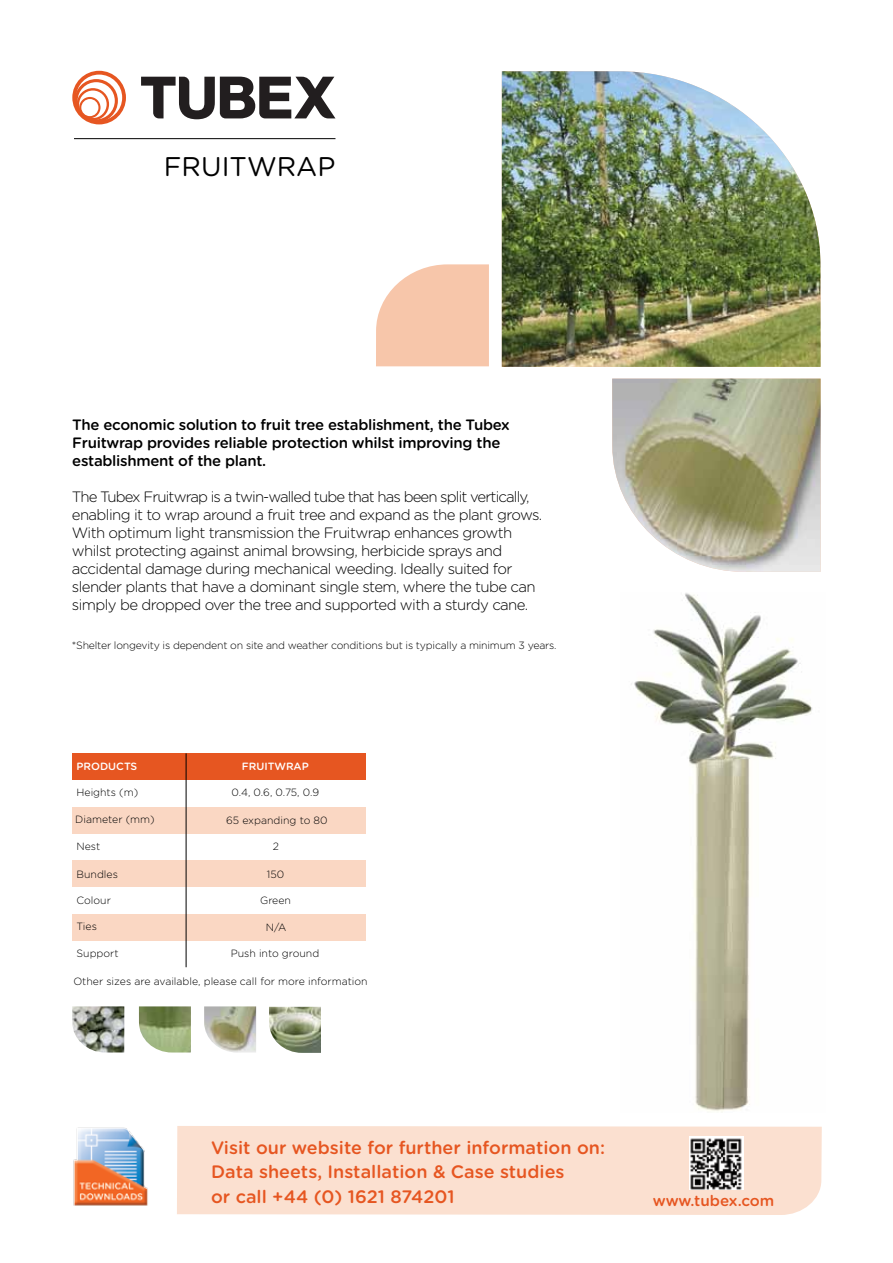
<style>
.page{position:relative;width:893px;height:1263px;background:#fff}
.page>*{position:absolute;margin:0;border:0;box-sizing:border-box;transform-origin:0 0}
.t1{font:27px "Gotham Rounded";color:#000}
.t2{font:500 18px/24.2px "Gotham Rounded";color:#e65621}
.t3{font:500 15.15px "Gotham Rounded";letter-spacing:-.005em;color:#e65621}
.t4{font:300 15px/18px "Gotham Rounded";letter-spacing:-.04em;color:#000}
.t5{font:500 15px/18px "Gotham Rounded";letter-spacing:-.02em;color:#000}
.t6{font:300 10.5px "Gotham Rounded";color:#000}
.t7{font:300 10.5px "Gotham Rounded";letter-spacing:-.02em;color:#000}
.t8{font:500 10.5px "Gotham Rounded";color:#fff}
</style>
<div class="page">
<div style="left:177px;top:1126px;width:645px;height:89px;background:#fbe0d0"></div>
<img style="left:73px;top:1127px;width:75px;height:79px">
<img style="left:689px;top:1136px;width:54px;height:54px">
<svg style="left:141px;top:77px;width:194px;height:42px"></svg>
<svg style="left:72px;top:71px;width:54px;height:53px"></svg>
<hr style="left:74px;top:138px;width:261px;height:1px;background:#000">
<img style="left:139px;top:1006px;width:52px;height:46px">
<img style="left:204px;top:1006px;width:52px;height:46px">
<img style="left:72px;top:1006px;width:52px;height:46px">
<div style="left:72px;top:807px;width:293px;height:26px;background:#fad7c3"></div>
<div style="left:72px;top:860px;width:293px;height:27px;background:#fad7c3"></div>
<div style="left:72px;top:914px;width:293px;height:26px;background:#fad7c3"></div>
<div style="left:72px;top:753px;width:293px;height:27px;background:#e65621"></div>
<hr style="left:186px;top:753px;width:1px;height:214px;background:#000">
<img style="left:502px;top:253px;width:319px;height:114px">
<img style="left:502px;top:71px;width:318px;height:193px">
<svg style="left:376px;top:264px;width:113px;height:102px;background:#f7cbb2"></svg>
<img style="left:612px;top:379px;width:209px;height:193px">
<img style="left:269px;top:1007px;width:52px;height:46px">
<img style="left:631px;top:593px;width:182px;height:519px">
<h1 class="t1" style="left:164px;top:148px;width:173px">FRUITWRAP</h1>
<p class="t5" style="left:72px;top:415px;width:439px">The economic solution to fruit tree establishment, the Tubex<br>Fruitwrap provides reliable protection whilst improving the establishment of the plant.</p>
<p class="t4" style="left:72px;top:487px;width:472px">The Tubex Fruitwrap is a twin-walled tube that has been split vertically, enabling it to wrap around a fruit tree and expand as the plant grows.<br>With optimum light transmission the Fruitwrap enhances growth whilst protecting against animal browsing, herbicide sprays and accidental damage during mechanical weeding. Ideally suited for slender plants that have a dominant single stem, where the tube can simply be dropped over the tree and supported with a sturdy cane.</p>
<p class="t7" style="left:72px;top:638px;width:486px">*Shelter longevity is dependent on site and weather conditions but is typically a minimum 3 years.</p>
<p class="t8" style="left:77px;top:759px;width:62px">PRODUCTS</p>
<p class="t8" style="left:242px;top:759px;width:68px">FRUITWRAP</p>
<p class="t6" style="left:77px;top:786px;width:63px">Heights (m)</p>
<p class="t6" style="left:231px;top:786px;width:89px">0.4, 0.6, 0.75, 0.9</p>
<p class="t6" style="left:226px;top:813px;width:103px">65 expanding to 80</p>
<p class="t6" style="left:75px;top:812px;width:81px">Diameter (mm)</p>
<p class="t6" style="left:77px;top:839px;width:25px">Nest</p>
<p class="t6" style="left:273px;top:839px;width:8px">2</p>
<p class="t6" style="left:77px;top:867px;width:43px">Bundles</p>
<p class="t6" style="left:267px;top:867px;width:19px">150</p>
<p class="t6" style="left:77px;top:894px;width:36px">Colour</p>
<p class="t6" style="left:260px;top:894px;width:32px">Green</p>
<p class="t6" style="left:77px;top:919px;width:22px">Ties</p>
<p class="t6" style="left:77px;top:946px;width:44px">Support</p>
<p class="t6" style="left:266px;top:920px;width:22px">N/A</p>
<p class="t6" style="left:231px;top:946px;width:90px">Push into ground</p>
<p class="t6" style="left:73px;top:974px;width:296px">Other sizes are available, please call for more information</p>
<p class="t2" style="left:211px;top:1135px;width:395px">Visit our website for further information on:<br>Data sheets, Installation &amp; Case studies<br>or call +44 (0) 1621 874201</p>
<p class="t3" style="left:653px;top:1190px;width:123px">www.tubex.com</p>
</div>
